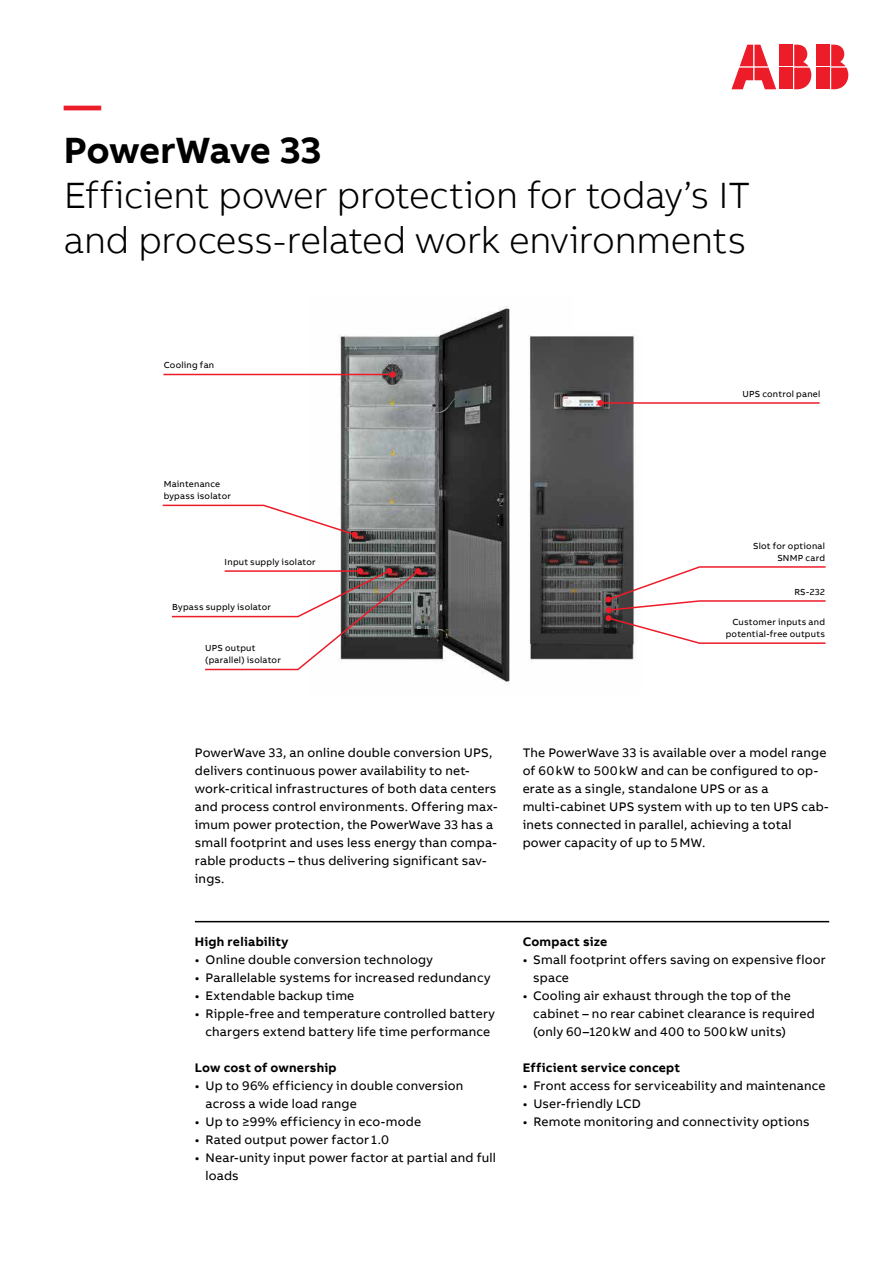
<style>
.page{position:relative;width:893px;height:1263px;background:#fff}
.page>*{position:absolute;margin:0;border:0;box-sizing:border-box;transform-origin:0 0}
.t1{font:300 37.5px/45px "AB Bvoice";letter-spacing:-.01em;color:#000}
.t2{font:700 37.5px "AB Bvoice";letter-spacing:-.015em;color:#000}
.t3{font:700 37.5px "AB Bvoice";color:#ed1c29}
.t4{font:12.75px/18px "AB Bvoice";letter-spacing:.015em;color:#000}
.t5{font:700 12.75px "AB Bvoice";letter-spacing:.02em;color:#000}
.t6{font:9px/12px "AB Bvoice";letter-spacing:.025em;color:#000;text-align:right}
</style>
<div class="page">
<img style="left:308px;top:306px;width:202px;height:378px">
<img style="left:529px;top:335px;width:108px;height:326px">
<svg style="left:162px;top:504px;width:196px;height:33px"></svg>
<svg style="left:605px;top:565px;width:221px;height:80px"></svg>
<hr style="left:163px;top:374px;width:230px;height:1px;background:#ed1c29">
<svg style="left:390px;top:371px;width:6px;height:6px"></svg>
<svg style="left:171px;top:568px;width:250px;height:103px"></svg>
<hr style="left:600px;top:402px;width:220px;height:2px;background:#ed1c29">
<svg style="left:597px;top:400px;width:6px;height:6px"></svg>
<hr style="left:195px;top:921px;width:634px;height:1px;background:#000">
<div style="left:817px;top:45px;width:13px;height:21px;background:#ed1c29"></div>
<div style="left:817px;top:68px;width:13px;height:21px;background:#ed1c29"></div>
<svg style="left:831px;top:45px;width:17px;height:44px"></svg>
<svg style="left:731px;top:45px;width:45px;height:44px"></svg>
<div style="left:780px;top:45px;width:13px;height:21px;background:#ed1c29"></div>
<div style="left:780px;top:68px;width:13px;height:21px;background:#ed1c29"></div>
<svg style="left:794px;top:45px;width:17px;height:44px"></svg>
<h1 class="t3" style="left:64px;top:90px;width:39px">—</h1>
<h1 class="t2" style="left:64px;top:135px;width:259px">PowerWave 33</h1>
<h1 class="t1" style="left:64px;top:175px;width:688px">Efficient power protection for today’s IT and process-related work environments</h1>
<p class="t6" style="left:164px;top:360px;width:52px">Cooling fan</p>
<p class="t6" style="left:164px;top:478px;width:69px;text-align:left">Maintenance bypass isolator</p>
<p class="t6" style="left:225px;top:556px;width:92px">Input supply isolator</p>
<p class="t6" style="left:172px;top:602px;width:100px">Bypass supply isolator</p>
<p class="t6" style="left:205px;top:643px;width:77px;text-align:left">UPS output (parallel) isolator</p>
<p class="t6" style="left:742px;top:389px;width:79px">UPS control panel</p>
<p class="t6" style="left:753px;top:541px;width:73px">Slot for optional<br>SNMP card</p>
<p class="t6" style="left:794px;top:587px;width:32px">RS-232</p>
<p class="t6" style="left:726px;top:617px;width:101px">Customer inputs and potential-free outputs</p>
<p class="t4" style="left:195px;top:744px;width:304px">PowerWave 33, an online double conversion UPS, delivers continuous power availability to net&shy;work-critical infrastructures of both data centers and process control environments. Offering max&shy;imum power protection, the PowerWave 33 has a small footprint and uses less energy than compa&shy;rable products – thus delivering significant sav&shy;ings.</p>
<p class="t4" style="left:523px;top:744px;width:308px">The PowerWave 33 is available over a model range of 60 kW to 500 kW and can be configured to op&shy;erate as a single, standalone UPS or as a multi-cabinet UPS system with up to ten UPS cab&shy;inets connected in parallel, achieving a total power capacity of up to 5 MW.</p>
<p class="t5" style="left:195px;top:936px;width:95px">High reliability</p>
<p class="t4" style="left:195px;top:951px;width:239px">• Online double conversion technology</p>
<p class="t4" style="left:195px;top:969px;width:297px">• Parallelable systems for increased redundancy</p>
<p class="t4" style="left:195px;top:987px;width:161px">• Extendable backup time</p>
<p class="t4" style="left:195px;top:1005px;width:302px;text-align:center">• Ripple-free and temperature controlled battery chargers extend battery life time performance</p>
<p class="t5" style="left:195px;top:1062px;width:143px">Low cost of ownership</p>
<p class="t4" style="left:206px;top:1077px;width:259px;text-indent:-11px">• Up to 96% efficiency in double conversion across a wide load range</p>
<p class="t4" style="left:195px;top:1113px;width:228px">• Up to ≥99% efficiency in eco-mode</p>
<p class="t4" style="left:195px;top:1131px;width:196px">• Rated output power factor 1.0</p>
<p class="t4" style="left:206px;top:1149px;width:292px;text-indent:-11px">• Near-unity input power factor at partial and full loads</p>
<p class="t5" style="left:523px;top:936px;width:86px">Compact size</p>
<p class="t4" style="left:533px;top:951px;width:294px;text-indent:-11px">• Small footprint offers saving on expensive floor space</p>
<p class="t4" style="left:533px;top:987px;width:283px;text-indent:-11px">• Cooling air exhaust through the top of the cabinet – no rear cabinet clearance is required (only 60–120 kW and 400 to 500 kW units)</p>
<p class="t5" style="left:523px;top:1062px;width:159px">Efficient service concept</p>
<p class="t4" style="left:523px;top:1077px;width:304px">• Front access for serviceability and maintenance</p>
<p class="t4" style="left:523px;top:1095px;width:120px">• User-friendly LCD</p>
<p class="t4" style="left:523px;top:1113px;width:289px">• Remote monitoring and connectivity options</p>
</div>
